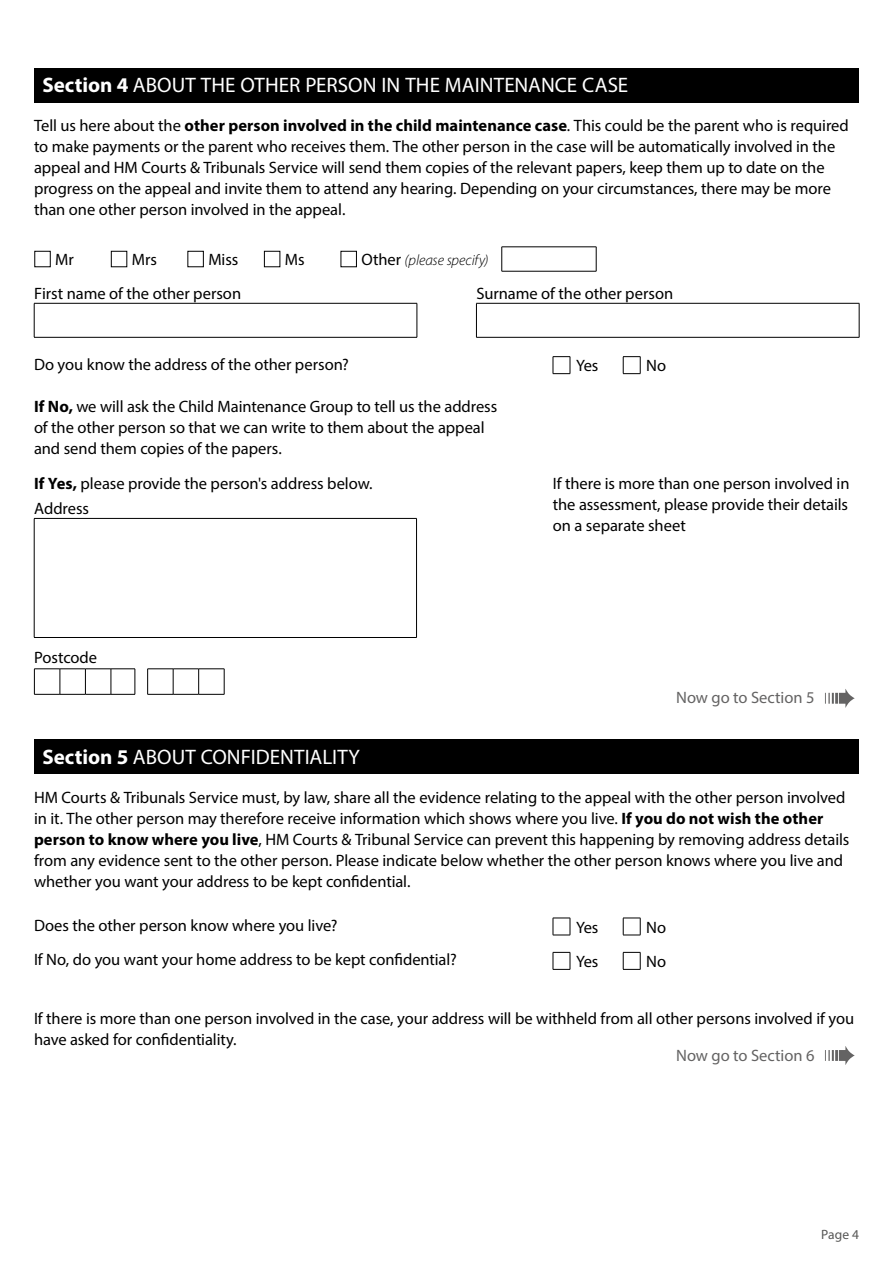
<style>
.page{position:relative;width:893px;height:1263px;background:#fff}
.page>*{position:absolute;margin:0;border:0;box-sizing:border-box;transform-origin:0 0}
.t1{font:21px "Myriad Pro";letter-spacing:.005em;color:#fff}
.t2{font:16.5px/21px "Myriad Pro";letter-spacing:-.005em;color:#000}
.t3{font:16.5px "Myriad Pro";color:#646363}
.t4{font:italic 300 15px "Myriad Pro";letter-spacing:-.005em;color:#000}
.t5{font:13.5px "Myriad Pro";color:#575756}
.s1{font-weight:700}
.s2{font-weight:400;font-style:normal;font-size:16.5px}
</style>
<div class="page">
<div style="left:34px;top:68px;width:825px;height:34px;background:#000"></div>
<hr style="left:34px;top:303px;width:383px;height:1px;background:#000">
<hr style="left:34px;top:303px;width:1px;height:34px;background:#000">
<hr style="left:417px;top:303px;width:1px;height:34px;background:#000">
<hr style="left:476px;top:303px;width:383px;height:1px;background:#000">
<hr style="left:476px;top:303px;width:1px;height:34px;background:#000">
<hr style="left:859px;top:303px;width:1px;height:34px;background:#000">
<hr style="left:34px;top:337px;width:383px;height:1px;background:#000">
<hr style="left:476px;top:337px;width:383px;height:1px;background:#000">
<svg style="left:553px;top:356px;width:18px;height:18px"></svg>
<svg style="left:623px;top:356px;width:18px;height:18px"></svg>
<hr style="left:34px;top:518px;width:383px;height:1px;background:#000">
<hr style="left:34px;top:519px;width:1px;height:118px;background:#000">
<hr style="left:416px;top:519px;width:1px;height:118px;background:#000">
<hr style="left:34px;top:637px;width:383px;height:1px;background:#000">
<svg style="left:34px;top:668px;width:102px;height:27px"></svg>
<svg style="left:147px;top:668px;width:78px;height:27px"></svg>
<svg style="left:825px;top:689px;width:30px;height:19px"></svg>
<div style="left:34px;top:740px;width:825px;height:34px;background:#000"></div>
<svg style="left:553px;top:918px;width:18px;height:18px"></svg>
<svg style="left:623px;top:918px;width:18px;height:18px"></svg>
<svg style="left:553px;top:952px;width:18px;height:18px"></svg>
<svg style="left:623px;top:952px;width:18px;height:18px"></svg>
<svg style="left:825px;top:1046px;width:30px;height:19px"></svg>
<hr style="left:502px;top:247px;width:94px;height:1px;background:#000">
<svg style="left:501px;top:247px;width:1px;height:24px"></svg>
<svg style="left:596px;top:247px;width:1px;height:24px"></svg>
<hr style="left:502px;top:271px;width:94px;height:1px;background:#000">
<div style="left:35px;top:251px;width:15px;height:16px;border:1px solid #000"></div>
<div style="left:111px;top:251px;width:16px;height:16px;border:1px solid #000"></div>
<div style="left:188px;top:251px;width:16px;height:16px;border:1px solid #000"></div>
<div style="left:264px;top:251px;width:16px;height:16px;border:1px solid #000"></div>
<div style="left:341px;top:251px;width:16px;height:16px;border:1px solid #000"></div>
<p class="t1" style="left:43px;top:72px;width:587px"><span class="s1">Section 4</span> ABOUT THE OTHER PERSON IN THE MAINTENANCE CASE</p>
<p class="t2" style="left:34px;top:115px;width:816px">Tell us here about the <span class="s1">other person involved in the child maintenance case</span>. This could be the parent who is required to make payments or the parent who receives them. The other person in the case will be automatically involved in the appeal and HM Courts &amp; Tribunals Service will send them copies of the relevant papers, keep them up to date on the progress on the appeal and invite them to attend any hearing. Depending on your circumstances, there may be more than one other person involved in the appeal.</p>
<p class="t2" style="left:55px;top:249px;width:20px">Mr</p>
<p class="t2" style="left:132px;top:249px;width:27px">Mrs</p>
<p class="t2" style="left:208px;top:249px;width:31px">Miss</p>
<p class="t2" style="left:285px;top:249px;width:21px">Ms</p>
<p class="t4" style="left:361px;top:252px;width:129px"><span class="s2">Other</span> (please specify)</p>
<p class="t2" style="left:34px;top:283px;width:208px">First name of the other person</p>
<p class="t2" style="left:476px;top:283px;width:198px">Surname of the other person</p>
<p class="t2" style="left:34px;top:353px;width:316px">Do you know the address of the other person?</p>
<p class="t2" style="left:576px;top:355px;width:24px">Yes</p>
<p class="t2" style="left:646px;top:355px;width:21px">No</p>
<p class="t2" style="left:34px;top:396px;width:465px"><span class="s1">If No,</span> we will ask the Child Maintenance Group to tell us the address of the other person so that we can write to them about the appeal and send them copies of the papers.</p>
<p class="t2" style="left:34px;top:472px;width:340px"><span class="s1">If Yes,</span> please provide the person's address below.</p>
<p class="t2" style="left:34px;top:498px;width:56px">Address</p>
<p class="t2" style="left:553px;top:472px;width:298px;text-align:justify">If there is more than one person involved in the assessment, please provide their details on a separate sheet</p>
<p class="t2" style="left:34px;top:646px;width:64px">Postcode</p>
<p class="t3" style="left:676px;top:688px;width:140px">Now go to Section 5</p>
<p class="t1" style="left:43px;top:744px;width:319px"><span class="s1">Section 5</span> ABOUT CONFIDENTIALITY</p>
<p class="t2" style="left:34px;top:787px;width:817px">HM Courts &amp; Tribunals Service must, by law, share all the evidence relating to the appeal with the other person involved in it. The other person may therefore receive information which shows where you live. <span class="s1">If you do not wish the other person to know where you live</span>, HM Courts &amp; Tribunal Service can prevent this happening by removing address details from any evidence sent to the other person. Please indicate below whether the other person knows where you live and whether you want your address to be kept confidential.</p>
<p class="t2" style="left:34px;top:915px;width:305px">Does the other person know where you live?</p>
<p class="t2" style="left:576px;top:916px;width:24px">Yes</p>
<p class="t2" style="left:646px;top:916px;width:21px">No</p>
<p class="t2" style="left:34px;top:949px;width:424px">If No, do you want your home address to be kept confidential?</p>
<p class="t2" style="left:576px;top:951px;width:24px">Yes</p>
<p class="t2" style="left:646px;top:951px;width:21px">No</p>
<p class="t2" style="left:34px;top:1008px;width:822px">If there is more than one person involved in the case, your address will be withheld from all other persons involved if you have asked for confidentiality.</p>
<p class="t3" style="left:676px;top:1045px;width:140px">Now go to Section 6</p>
<p class="t5" style="left:821px;top:1226px;width:39px">Page 4</p>
</div>
